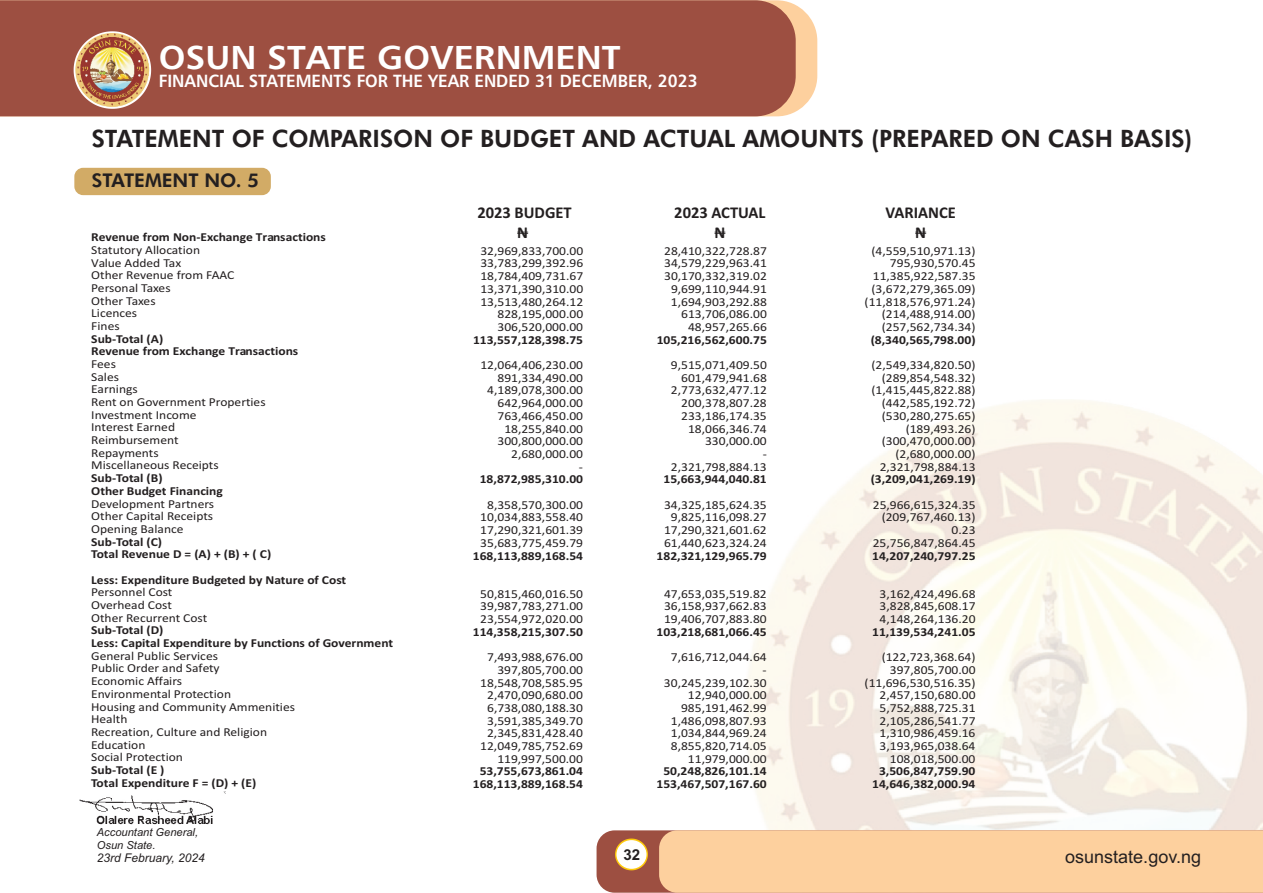
<style>
.page{position:relative;width:1263px;height:893px;background:#fff}
.page>*{position:absolute;margin:0;border:0;box-sizing:border-box;transform-origin:0 0}
.t1{font:33.15px "Humanist 777 BT Roman B,Bold";color:#fff;scale:1.07 1}
.t2{font:800 24px "Futura BT";color:#231f20}
.t3{font:800 18.9px "Futura BT";color:#231f20}
.t4{font:18px "Arial";color:#231f20}
.t5{font:17.7px "Humanist 777 BT Roman B,Bold";color:#fff;scale:.95 1}
.t6{font:700 16.5px/20.1px "Calibri";color:#231f20;text-align:center}
.t7{font:700 15px "Arial";color:#231f20}
.t8{font:12.15px/12.8px "Calibri";color:#231f20;text-align:right;scale:1.11 1}
.t9{font:700 12.15px/12.8px "Calibri";color:#231f20;scale:1.11 1}
.t10{font:italic 12px "Arial";color:#231f20}
.t11{font:italic 11.1px/12.5px "Arial";color:#231f20}
</style>
<div class="page">
<img style="left:746px;top:400px;width:517px;height:430px">
<div style="left:74px;top:168px;width:197px;height:27px;background:#d2ab66;border-radius:9px"></div>
<img style="left:80px;top:791px;width:146px;height:33px">
<svg style="left:796px;top:5px;width:21px;height:107px;fill:#fdd09e"></svg>
<div style="left:0;top:0;width:796px;height:116px;background:#9d4f41"></div>
<svg style="left:74px;top:31px;width:77px;height:78px"></svg>
<img style="left:75px;top:33px;width:74px;height:74px;border-radius:50%">
<svg style="left:596px;top:830px;width:667px;height:63px;background:#f5c698"></svg>
<svg style="left:517px;top:232px;width:11px;height:2px"></svg>
<svg style="left:714px;top:232px;width:11px;height:2px"></svg>
<svg style="left:915px;top:232px;width:11px;height:2px"></svg>
<h1 class="t1" style="left:159px;top:44px;width:433px">OSUN STATE GOVERNMENT</h1>
<h3 class="t5" style="left:159px;top:74px;width:569px">FINANCIAL STATEMENTS FOR THE YEAR ENDED 31 DECEMBER, 2023</h3>
<h2 class="t2" style="left:92px;top:129px;width:1102px">STATEMENT OF COMPARISON OF BUDGET AND ACTUAL AMOUNTS (PREPARED ON CASH BASIS)</h2>
<h3 class="t3" style="left:92px;top:173px;width:169px">STATEMENT NO. 5</h3>
<p class="t9" style="left:91px;top:232px;width:213px">Revenue from Non-Exchange Transactions</p>
<p class="t8" style="left:91px;top:244px;width:130px;text-align:left">Statutory Allocation<br>Value Added Tax<br>Other Revenue from FAAC<br>Personal Taxes<br>Other Taxes<br>Licences<br>Fines</p>
<p class="t9" style="left:91px;top:333px;width:188px">Sub-Total (A)<br>Revenue from Exchange Transactions</p>
<p class="t8" style="left:91px;top:359px;width:159px;text-align:left">Fees<br>Sales<br>Earnings<br>Rent on Government Properties<br>Investment Income<br>Interest Earned<br>Reimbursement<br>Repayments<br>Miscellaneous Receipts</p>
<p class="t9" style="left:91px;top:473px;width:120px">Sub-Total (B)<br>Other Budget Financing</p>
<p class="t8" style="left:91px;top:498px;width:112px;text-align:justify">Development Partners Other Capital Receipts Opening Balance</p>
<p class="t9" style="left:91px;top:536px;width:164px">Sub-Total (C)<br>Total Revenue D = (A) + (B) + ( C)</p>
<p class="t9" style="left:91px;top:574px;width:231px">Less: Expenditure Budgeted by Nature of Cost</p>
<p class="t8" style="left:91px;top:587px;width:106px;text-align:left">Personnel Cost<br>Overhead Cost<br>Other Recurrent Cost</p>
<p class="t9" style="left:91px;top:625px;width:274px">Sub-Total (D)<br>Less: Capital Expenditure by Functions of Government</p>
<p class="t8" style="left:91px;top:650px;width:185px;text-align:left">General Public Services<br>Public Order and Safety<br>Economic Affairs<br>Environmental Protection<br>Housing and Community Ammenities<br>Health<br>Recreation, Culture and Religion<br>Education<br>Social Protection</p>
<p class="t9" style="left:91px;top:764px;width:150px">Sub-Total (E )<br>Total Expenditure F = (D) + (E)</p>
<p class="t11" style="left:97px;top:827px;width:103px">Accountant General,<br>Osun State.</p>
<p class="t10" style="left:97px;top:853px;width:109px">23rd February, 2024</p>
<h3 class="t6" style="left:477px;top:204px;width:96px">2023 BUDGET<br>N</h3>
<p class="t8" style="left:480px;top:245px;width:94px">32,969,833,700.00<br>33,783,299,392.96<br>18,784,409,731.67<br>13,371,390,310.00<br>13,513,480,264.12<br>828,195,000.00<br>306,520,000.00</p>
<p class="t9" style="left:473px;top:334px;width:101px">113,557,128,398.75</p>
<p class="t8" style="left:480px;top:360px;width:94px">12,064,406,230.00<br>891,334,490.00<br>4,189,078,300.00<br>642,964,000.00<br>763,466,450.00<br>18,255,840.00<br>300,800,000.00<br>2,680,000.00<br>-</p>
<p class="t9" style="left:480px;top:474px;width:95px">18,872,985,310.00</p>
<p class="t8" style="left:480px;top:499px;width:94px;text-align:center">8,358,570,300.00<br>10,034,883,558.40<br>17,290,321,601.39<br>35,683,775,459.79</p>
<p class="t9" style="left:473px;top:550px;width:101px">168,113,889,168.54</p>
<p class="t8" style="left:480px;top:588px;width:94px;text-align:justify">50,815,460,016.50<br>39,987,783,271.00<br>23,554,972,020.00</p>
<p class="t9" style="left:473px;top:626px;width:101px">114,358,215,307.50</p>
<p class="t8" style="left:480px;top:652px;width:94px">7,493,988,676.00<br>397,805,700.00<br>18,548,708,585.95<br>2,470,090,680.00<br>6,738,080,188.30<br>3,591,385,349.70<br>2,345,831,428.40<br>12,049,785,752.69<br>119,997,500.00</p>
<p class="t9" style="left:473px;top:766px;width:101px;text-align:center">53,755,673,861.04<br>168,113,889,168.54</p>
<h3 class="t6" style="left:674px;top:204px;width:93px">2023 ACTUAL<br>N</h3>
<h3 class="t6" style="left:886px;top:204px;width:72px">VARIANCE<br>N</h3>
<p class="t8" style="left:865px;top:245px;width:101px">(4,559,510,971.13)<br>795,930,570.45<br>11,385,922,587.35 (3,672,279,365.09) (11,818,576,971.24) (214,488,914.00) (257,562,734.34)</p>
<p class="t9" style="left:871px;top:334px;width:96px">(8,340,565,798.00)</p>
<p class="t8" style="left:871px;top:360px;width:95px">(2,549,334,820.50) (289,854,548.32) (1,415,445,822.88) (442,585,192.72) (530,280,275.65) (189,493.26) (300,470,000.00) (2,680,000.00)<br>2,321,798,884.13</p>
<p class="t9" style="left:871px;top:474px;width:96px">(3,209,041,269.19)</p>
<p class="t8" style="left:873px;top:499px;width:94px">25,966,615,324.35 (209,767,460.13)<br>0.23<br>25,756,847,864.45</p>
<p class="t9" style="left:872px;top:550px;width:95px">14,207,240,797.25</p>
<p class="t8" style="left:880px;top:588px;width:88px;text-align:justify">3,162,424,496.68<br>3,828,845,608.17<br>4,148,264,136.20</p>
<p class="t9" style="left:872px;top:626px;width:95px">11,139,534,241.05</p>
<p class="t8" style="left:864px;top:652px;width:101px">(122,723,368.64)<br>397,805,700.00 (11,696,530,516.35)<br>2,457,150,680.00<br>5,752,888,725.31<br>2,105,286,541.77<br>1,310,986,459.16<br>3,193,965,038.64<br>108,018,500.00</p>
<p class="t9" style="left:872px;top:766px;width:95px;text-align:center">3,506,847,759.90<br>14,646,382,000.94</p>
<p class="t8" style="left:664px;top:245px;width:94px">28,410,322,728.87<br>34,579,229,963.41<br>30,170,332,319.02<br>9,699,110,944.91<br>1,694,903,292.88<br>613,706,086.00<br>48,957,265.66</p>
<p class="t9" style="left:657px;top:334px;width:101px">105,216,562,600.75</p>
<p class="t8" style="left:671px;top:360px;width:88px">9,515,071,409.50<br>601,479,941.68<br>2,773,632,477.12<br>200,378,807.28<br>233,186,174.35<br>18,066,346.74<br>330,000.00<br>-<br>2,321,798,884.13</p>
<p class="t9" style="left:663px;top:474px;width:95px">15,663,944,040.81</p>
<p class="t8" style="left:664px;top:499px;width:94px;text-align:center">34,325,185,624.35<br>9,825,116,098.27<br>17,290,321,601.62<br>61,440,623,324.24</p>
<p class="t9" style="left:657px;top:550px;width:101px">182,321,129,965.79</p>
<p class="t8" style="left:664px;top:588px;width:94px;text-align:justify">47,653,035,519.82<br>36,158,937,662.83<br>19,406,707,883.80</p>
<p class="t9" style="left:657px;top:626px;width:101px">103,218,681,066.45</p>
<p class="t8" style="left:664px;top:652px;width:94px">7,616,712,044.64 -<br>30,245,239,102.30<br>12,940,000.00<br>985,191,462.99<br>1,486,098,807.93<br>1,034,844,969.24<br>8,855,820,714.05<br>11,979,000.00</p>
<p class="t9" style="left:656px;top:766px;width:101px;text-align:center">50,248,826,101.14<br>153,467,507,167.60</p>
<p class="t7" style="left:623px;top:849px;width:18px">32</p>
<h3 class="t4" style="left:1065px;top:850px;width:137px">osunstate.gov.ng</h3>
</div>
